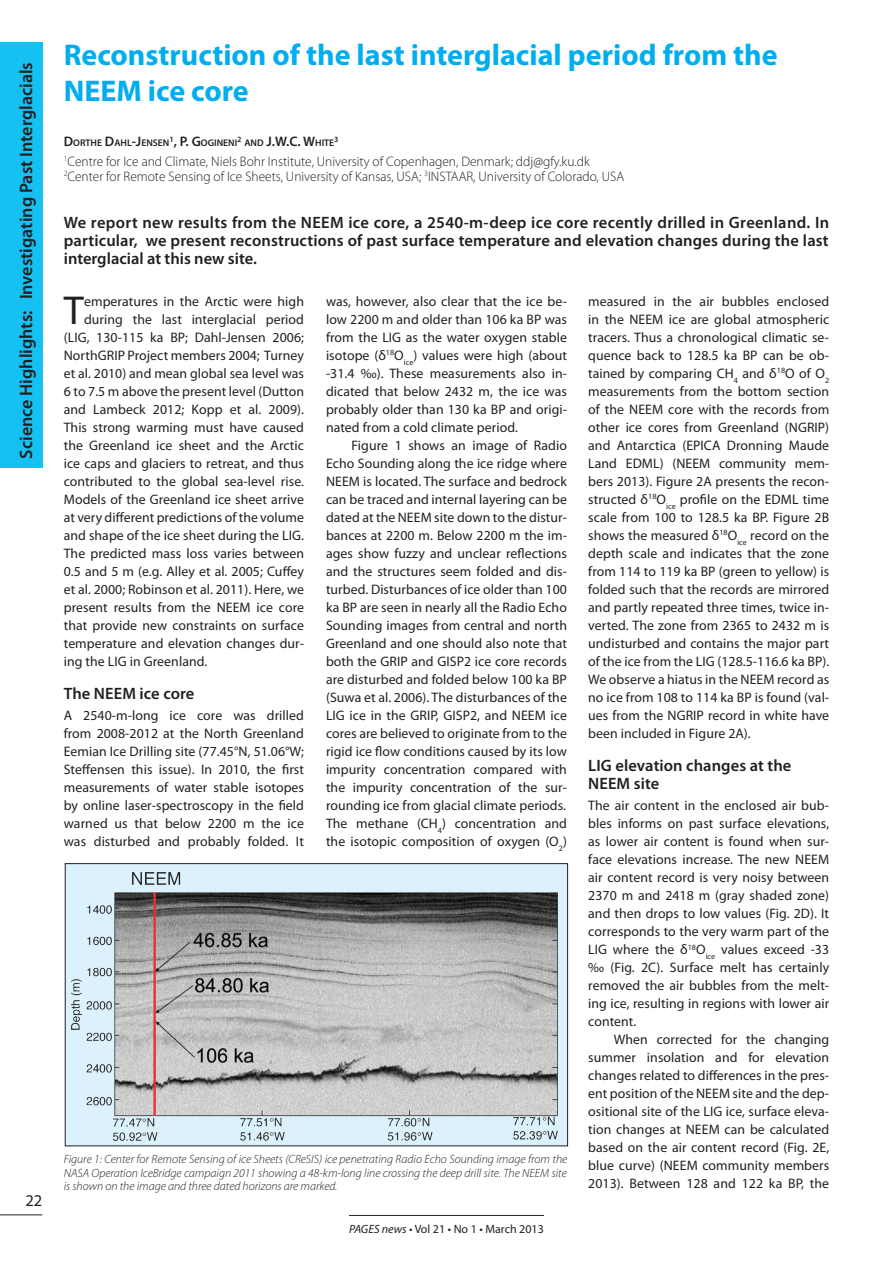
<style>
.page{position:relative;width:893px;height:1263px;background:#fff}
.page>*{position:absolute;margin:0;border:0;box-sizing:border-box;transform-origin:0 0}
.t1{font:40.5px "Myriad Pro";color:#231f20}
.t2{font:700 30px/36px "Myriad Pro";color:#00aeef}
.t3{font:600 18px "Myriad Pro";color:#231f20}
.t4{font:600 16.5px/18px "Myriad Pro";letter-spacing:.005em;color:#231f20;text-align:justify}
.t5{font:16.5px "Myriad Pro";color:#231f20}
.t6{font:13.8px/18px "Myriad Pro";letter-spacing:.005em;color:#231f20;text-align:justify}
.t7{font:300 13.8px/15px "Myriad Pro";color:#231f20}
.t8{font:italic 300 12px/13.5px "Myriad Pro";color:#231f20;text-align:justify}
.t9{font:12px "Myriad Pro";color:#231f20}
.t10{font:600 9.6px "Myriad Pro";color:#231f20}
.t11{font:600 8.1px "Myriad Pro";color:#231f20}
.s1{font-size:13.8px}
.s2{font-style:italic}
</style>
<div class="page">
<hr style="left:0;top:1214px;width:42px;height:1px;background:#231f20">
<hr style="left:349px;top:1215px;width:195px;height:1px;background:#231f20">
<div style="left:0;top:43px;width:42px;height:425px;background:#15c0f2"></div>
<div style="left:65px;top:864px;width:503px;height:282px;background:#dbf2fc"></div>
<img style="left:71px;top:872px;width:488px;height:268px">
<div style="left:65px;top:863px;width:503px;height:283px;border:1px solid #231f20"></div>
<h3 class="t3" style="left:15px;top:458px;width:398px;rotate:-90deg">Science Highlights: Investigating Past Interglacials</h3>
<p class="t5" style="left:25px;top:1190px;width:18px">22</p>
<h2 class="t2" style="left:64px;top:36px;width:715px">Reconstruction of the last interglacial period from the<br>NEEM ice core</h2>
<p class="t10" style="left:64px;top:137px;width:175px"><span class="s1">D</span>ORTHE <span class="s1">D</span>AHL<span class="s1">-J</span>ENSEN<sup>1</sup><span class="s1">, P. G</span>OGINENI</p>
<p class="t11" style="left:237px;top:134px;width:6px">2</p>
<p class="t10" style="left:244px;top:137px;width:91px">AND <span class="s1">J.W.C. W</span>HITE</p>
<p class="t11" style="left:334px;top:134px;width:6px">3</p>
<p class="t7" style="left:64px;top:154px;width:562px"><sup>1</sup>Centre for Ice and Climate, Niels Bohr Institute, University of Copenhagen, Denmark; ddj@gfy.ku.dk<br><sup>2</sup>Center for Remote Sensing of Ice Sheets, University of Kansas, USA; <sup>3</sup>INSTAAR, University of Colorado, USA</p>
<p class="t4" style="left:64px;top:213px;width:767px">We report new results from the NEEM ice core, a 2540-m-deep ice core recently drilled in Greenland. In particular, we present reconstructions of past surface temperature and elevation changes during the last interglacial at this new site.</p>
<h1 class="t1" style="left:64px;top:285px;width:22px">T</h1>
<p class="t6" style="left:84px;top:292px;width:221px">emperatures in the Arctic were high</p>
<p class="t6" style="left:326px;top:292px;width:242px">was, however, also clear that the ice be&shy;low 2200 m and older than 106 ka BP was from the LIG as the water oxygen stable isotope (δ<sup>18</sup>O<sub>ice</sub>) values were high (about -31.4 ‰). These measurements also in&shy;dicated that below 2432 m, the ice was probably older than 130 ka BP and origi&shy;nated from a cold climate period.</p>
<p class="t6" style="left:326px;top:436px;width:242px;text-indent:26px">Figure 1 shows an image of Radio Echo Sounding along the ice ridge where NEEM is located. The surface and bedrock can be traced and internal layering can be dated at the NEEM site down to the distur&shy;bances at 2200 m. Below 2200 m the im&shy;ages show fuzzy and unclear reflections and the structures seem folded and dis&shy;turbed. Disturbances of ice older than 100 ka BP are seen in nearly all the Radio Echo Sounding images from central and north Greenland and one should also note that both the GRIP and GISP2 ice core records are disturbed and folded below 100 ka BP (Suwa et al. 2006). The disturbances of the LIG ice in the GRIP, GISP2, and NEEM ice cores are believed to originate from to the rigid ice flow conditions caused by its low impurity concentration compared with the impurity concentration of the sur&shy;rounding ice from glacial climate periods.<br>The methane (CH<sub>4</sub>) concentration and the isotopic composition of oxygen (O<sub>2</sub>)</p>
<p class="t6" style="left:588px;top:292px;width:242px">measured in the air bubbles enclosed in the NEEM ice are global atmospheric tracers. Thus a chronological climatic se&shy;quence back to 128.5 ka BP can be ob&shy;tained by comparing CH<sub>4</sub> and δ<sup>18</sup>O of O<sub>2 </sub>measurements from the bottom section of the NEEM core with the records from other ice cores from Greenland (NGRIP) and Antarctica (EPICA Dronning Maude Land EDML) (NEEM community mem&shy;bers 2013). Figure 2A presents the recon&shy;structed δ<sup>18</sup>O<sub>ice</sub> profile on the EDML time scale from 100 to 128.5 ka BP. Figure 2B shows the measured δ<sup>18</sup>O<sub>ice</sub> record on the depth scale and indicates that the zone from 114 to 119 ka BP (green to yellow) is folded such that the records are mirrored and partly repeated three times, twice in&shy;verted. The zone from 2365 to 2432 m is undisturbed and contains the major part of the ice from the LIG (128.5-116.6 ka BP).<br>We observe a hiatus in the NEEM record as no ice from 108 to 114 ka BP is found (val&shy;ues from the NGRIP record in white have been included in Figure 2A).</p>
<p class="t4" style="left:588px;top:756px;width:205px">LIG elevation changes at the<br>NEEM site</p>
<p class="t6" style="left:588px;top:796px;width:242px">The air content in the enclosed air bub&shy;bles informs on past surface elevations, as lower air content is found when sur&shy;face elevations increase. The new NEEM air content record is very noisy between 2370 m and 2418 m (gray shaded zone) and then drops to low values (Fig. 2D). It corresponds to the very warm part of the LIG where the δ<sup>18</sup>O<sub>ice</sub> values exceed -33 ‰ (Fig. 2C). Surface melt has certainly removed the air bubbles from the melt&shy;ing ice, resulting in regions with lower air content.</p>
<p class="t6" style="left:588px;top:1030px;width:242px;text-indent:26px">When corrected for the changing summer insolation and for elevation changes related to differences in the pres&shy;ent position of the NEEM site and the dep&shy;ositional site of the LIG ice, surface eleva&shy;tion changes at NEEM can be calculated based on the air content record (Fig. 2E, blue curve) (NEEM community members 2013). Between 128 and 122 ka BP, the</p>
<p class="t6" style="left:84px;top:310px;width:221px">during the last interglacial period</p>
<p class="t6" style="left:64px;top:328px;width:242px">(LIG, 130-115 ka BP; Dahl-Jensen 2006;</p>
<p class="t6" style="left:64px;top:346px;width:242px">NorthGRIP Project members 2004; Turney</p>
<p class="t6" style="left:64px;top:364px;width:242px">et al. 2010) and mean global sea level was</p>
<p class="t6" style="left:64px;top:382px;width:242px">6 to 7.5 m above the present level (Dutton</p>
<p class="t6" style="left:64px;top:400px;width:242px">and Lambeck 2012; Kopp et al. 2009).</p>
<p class="t6" style="left:64px;top:418px;width:242px">This strong warming must have caused</p>
<p class="t6" style="left:64px;top:436px;width:242px">the Greenland ice sheet and the Arctic</p>
<p class="t6" style="left:64px;top:454px;width:242px">ice caps and glaciers to retreat, and thus</p>
<p class="t6" style="left:64px;top:472px;width:242px">contributed to the global sea-level rise.</p>
<p class="t6" style="left:64px;top:490px;width:242px">Models of the Greenland ice sheet arrive</p>
<p class="t6" style="left:64px;top:508px;width:242px">at very different predictions of the volume</p>
<p class="t6" style="left:64px;top:526px;width:242px">and shape of the ice sheet during the LIG.</p>
<p class="t6" style="left:64px;top:544px;width:242px">The predicted mass loss varies between</p>
<p class="t6" style="left:64px;top:562px;width:242px">0.5 and 5 m (e.g. Alley et al. 2005; Cuffey</p>
<p class="t6" style="left:64px;top:580px;width:242px">et al. 2000; Robinson et al. 2011). Here, we</p>
<p class="t6" style="left:64px;top:598px;width:242px">present results from the NEEM ice core</p>
<p class="t6" style="left:64px;top:616px;width:242px">that provide new constraints on surface</p>
<p class="t6" style="left:64px;top:634px;width:242px">temperature and elevation changes dur-</p>
<p class="t6" style="left:64px;top:652px;width:145px">ing the LIG in Greenland.</p>
<p class="t4" style="left:64px;top:684px;width:132px">The NEEM ice core</p>
<p class="t6" style="left:64px;top:706px;width:242px">A 2540-m-long ice core was drilled from 2008-2012 at the North Greenland Eemian Ice Drilling site (77.45°N, 51.06°W; Steffensen this issue). In 2010, the first measurements of water stable isotopes by online laser-spectroscopy in the field warned us that below 2200 m the ice was disturbed and probably folded. It</p>
<p class="t8" style="left:64px;top:1153px;width:505px">Figure 1: Center for Remote Sensing of ice Sheets (CReSIS) ice penetrating Radio Echo Sounding image from the NASA Operation IceBridge campaign 2011 showing a 48-km-long line crossing the deep drill site. The NEEM site is shown on the image and three dated horizons are marked.</p>
<p class="t9" style="left:349px;top:1221px;width:196px"><span class="s2">PAGES news</span> • Vol 21 • No 1 • March 2013</p>
</div>
